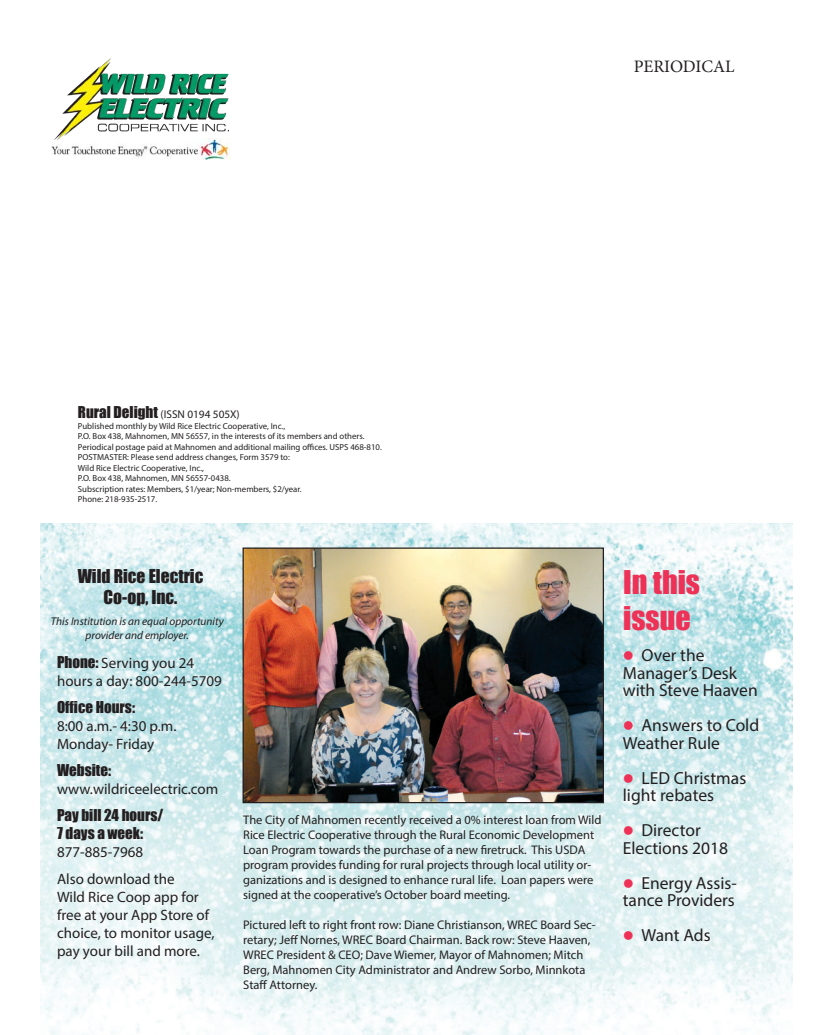
<style>
.page{position:relative;width:833px;height:1035px;background:#fff}
.page>*{position:absolute;margin:0;border:0;box-sizing:border-box;transform-origin:0 0}
.t1{font:30px/36px "Impact";color:#ee3156}
.t2{font:17.5px/17.5px "Myriad Pro";color:#231f20}
.t3{font:17.5px/21px "Impact";color:#231f20;text-align:center}
.t4{font:17.5px "Minion Pro";letter-spacing:-.005em;color:#231f20}
.t5{font:15px/18px "Myriad Pro";color:#231f20}
.t6{font:15px/18px "Impact";color:#231f20}
.t7{font:12.5px/15px "Myriad Pro";color:#231f20}
.t8{font:italic 11.25px/13.5px "Myriad Pro";color:#231f20;text-align:center}
.t9{font:11.25px "Myriad Pro";color:#231f20}
.t10{font:8.75px/10.5px "Myriad Pro";color:#231f20}
.s1{font-family:"Impact";font-size:15px}
.s2{font-family:"Impact"}
.s3{color:#ee3156}
</style>
<div class="page">
<img style="left:41px;top:524px;width:751px;height:511px">
<img style="left:51px;top:139px;width:178px;height:21px">
<img style="left:55px;top:59px;width:173px;height:80px">
<img style="left:244px;top:549px;width:358px;height:252px">
<div style="left:242px;top:547px;width:362px;height:256px;border:1px solid #231f20"></div>
<h2 class="t4" style="left:633px;top:55px;width:102px">PERIODICAL</h2>
<p class="t9" style="left:78px;top:408px;width:163px"><span class="s1">Rural Delight</span> (ISSN 0194 505X)</p>
<p class="t10" style="left:78px;top:421px;width:305px">Published monthly by Wild Rice Electric Cooperative, Inc.,<br>P.O. Box 438, Mahnomen, MN 56557, in the interests of its members and others.<br>Periodical postage paid at Mahnomen and additional mailing offices. USPS 468-810.<br>POSTMASTER: Please send address changes, Form 3579 to:<br>Wild Rice Electric Cooperative, Inc.,<br>P.O. Box 438, Mahnomen, MN 56557-0438.<br>Subscription rates: Members, $1/year; Non-members, $2/year.<br>Phone: 218-935-2517.</p>
<h2 class="t3" style="left:78px;top:565px;width:127px">Wild Rice Electric<br>Co-op, Inc.</h2>
<p class="t8" style="left:51px;top:615px;width:174px">This Institution is an equal opportunity provider and employer.</p>
<p class="t5" style="left:57px;top:654px;width:166px"><span class="s2">Phone:</span> Serving you 24 hours a day: 800-244-5709</p>
<p class="t6" style="left:57px;top:698px;width:79px">Office Hours:</p>
<p class="t5" style="left:57px;top:717px;width:121px">8:00 a.m.- 4:30 p.m.<br>Monday- Friday</p>
<p class="t6" style="left:57px;top:761px;width:56px">Website:</p>
<p class="t5" style="left:57px;top:780px;width:163px">www.wildriceelectric.com</p>
<p class="t6" style="left:57px;top:806px;width:108px">Pay bill 24 hours/<br>7 days a week:</p>
<p class="t5" style="left:57px;top:838px;width:119px;line-height:27px">877-885-7968<br>Also download the</p>
<p class="t5" style="left:57px;top:888px;width:159px">Wild Rice Coop app for free at your App Store of choice, to monitor usage, pay your bill and more.</p>
<p class="t7" style="left:243px;top:812px;width:360px">The City of Mahnomen recently received a 0% interest loan from Wild Rice Electric Cooperative through the Rural Economic Development Loan Program towards the purchase of a new firetruck. This USDA program provides funding for rural projects through local utility or&shy;ganizations and is designed to enhance rural life. Loan papers were signed at the cooperative’s October board meeting.</p>
<p class="t7" style="left:243px;top:917px;width:354px">Pictured left to right front row: Diane Christianson, WREC Board Sec&shy;retary; Jeff Nornes, WREC Board Chairman. Back row: Steve Haaven, WREC President &amp; CEO; Dave Wiemer, Mayor of Mahnomen; Mitch Berg, Mahnomen City Administrator and Andrew Sorbo, Minnkota Staff Attorney.</p>
<h1 class="t1" style="left:623px;top:563px;width:78px">In this issue</h1>
<h2 class="t2" style="left:622px;top:646px;width:136px"><span class="s3">●</span> Over the<br>Manager’s Desk with Steve Haaven</h2>
<h2 class="t2" style="left:622px;top:716px;width:138px"><span class="s3">●</span> Answers to Cold<br>Weather Rule</h2>
<h2 class="t2" style="left:622px;top:769px;width:125px"><span class="s3">●</span> LED Christmas light rebates</h2>
<h2 class="t2" style="left:622px;top:821px;width:107px"><span class="s3">●</span> Director<br>Elections 2018</h2>
<h2 class="t2" style="left:622px;top:874px;width:115px"><span class="s3">●</span> Energy Assis&shy;tance Providers</h2>
<h2 class="t2" style="left:622px;top:926px;width:89px"><span class="s3">●</span> Want Ads</h2>
</div>
